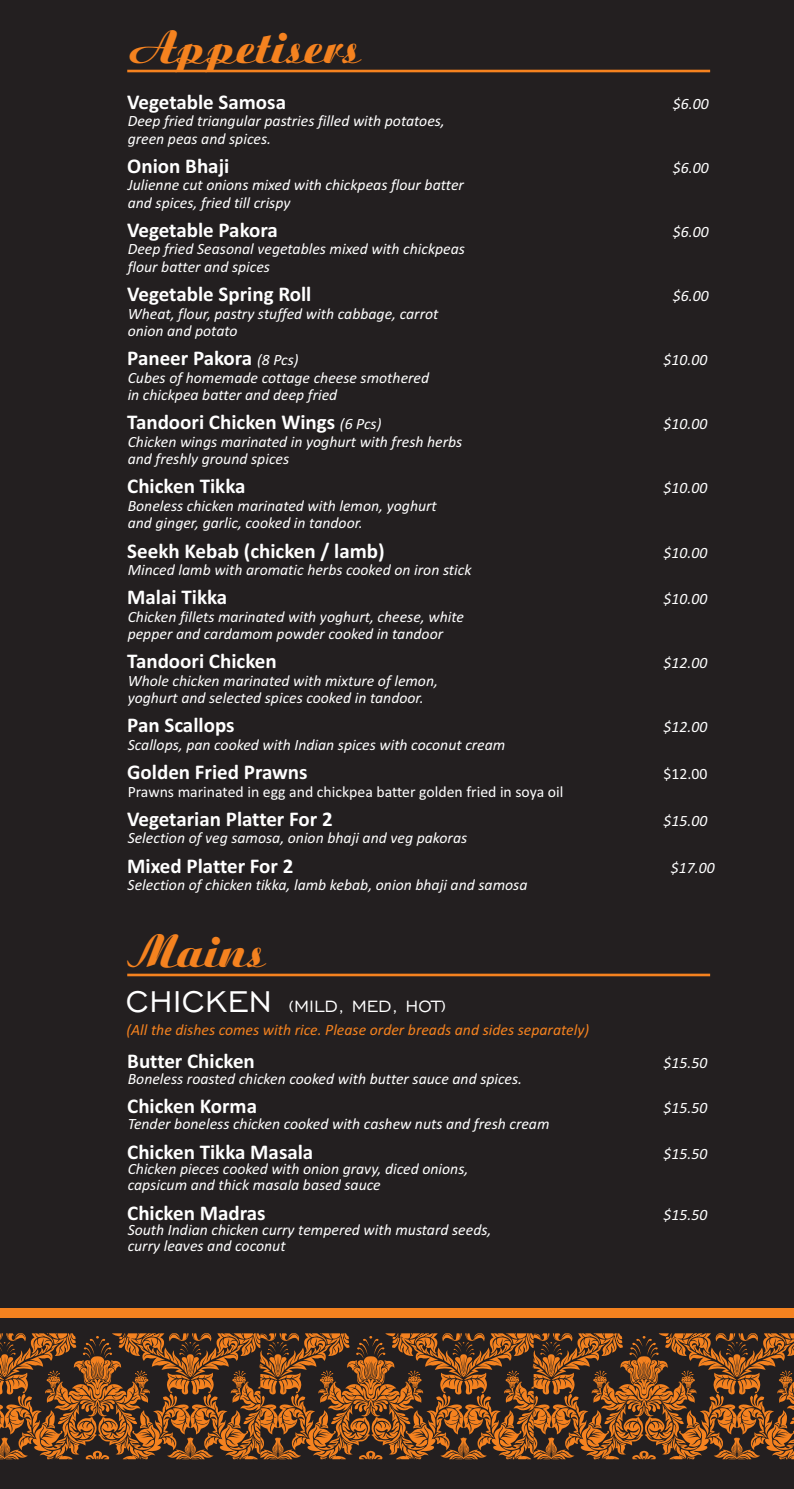
<style>
.page{position:relative;width:794px;height:1489px;background:#fff}
.page>*{position:absolute;margin:0;border:0;box-sizing:border-box;transform-origin:0 0}
.t1{font:700 48.82px "Ceridian";color:#f5821f}
.t2{font:700 21px "Calibri";color:#fff}
.t3{font:21px "Engravers Gothic BT";color:#fff}
.t4{font:italic 15.75px/17.3px "Calibri";color:#fff}
.t5{font:15.75px "Calibri";color:#fff}
.t6{font:italic 15.75px "Calibri";color:#f5821f}
.s1{font-weight:400;font-style:italic;font-size:15.75px}
.s2{font-size:38.5px}
</style>
<div class="page">
<div style="left:0;top:0;width:794px;height:1488px;background:#231f20"></div>
<svg style="left:0;top:1333px;width:794px;height:126px"></svg>
<div style="left:0;top:1307px;width:794px;height:10px;background:#f5821f"></div>
<svg style="left:127px;top:69px;width:584px;height:4px;background:#ac5f1f"></svg>
<svg style="left:127px;top:973px;width:584px;height:4px;background:#ac5f1f"></svg>
<h1 class="t1" style="left:131px;top:24px;width:232px">Appetisers</h1>
<h2 class="t2" style="left:127px;top:93px;width:160px">Vegetable Samosa</h2>
<p class="t4" style="left:673px;top:96px;width:37px">$6.00</p>
<p class="t4" style="left:128px;top:114px;width:319px">Deep fried triangular pastries filled with potatoes, green peas and spices.</p>
<h2 class="t2" style="left:127px;top:157px;width:103px">Onion Bhaji</h2>
<p class="t4" style="left:673px;top:160px;width:37px">$6.00</p>
<p class="t4" style="left:128px;top:178px;width:338px">Julienne cut onions mixed with chickpeas flour batter and spices, fried till crispy</p>
<h2 class="t2" style="left:127px;top:221px;width:152px">Vegetable Pakora</h2>
<p class="t4" style="left:673px;top:224px;width:37px">$6.00</p>
<p class="t4" style="left:128px;top:242px;width:339px">Deep fried Seasonal vegetables mixed with chickpeas flour batter and spices</p>
<h2 class="t2" style="left:127px;top:285px;width:186px">Vegetable Spring Roll</h2>
<p class="t4" style="left:673px;top:288px;width:37px">$6.00</p>
<p class="t4" style="left:128px;top:306px;width:312px">Wheat, flour, pastry stuffed with cabbage, carrot onion and potato</p>
<h2 class="t2" style="left:127px;top:349px;width:173px">Paneer Pakora <span class="s1">(8 Pcs)</span></h2>
<p class="t4" style="left:663px;top:352px;width:45px">$10.00</p>
<p class="t4" style="left:128px;top:370px;width:303px">Cubes of homemade cottage cheese smothered in chickpea batter and deep fried</p>
<h2 class="t2" style="left:127px;top:413px;width:256px">Tandoori Chicken Wings <span class="s1">(6 Pcs)</span></h2>
<p class="t4" style="left:663px;top:417px;width:45px">$10.00</p>
<p class="t4" style="left:128px;top:434px;width:336px">Chicken wings marinated in yoghurt with fresh herbs and freshly ground spices</p>
<h2 class="t2" style="left:127px;top:477px;width:120px">Chicken Tikka</h2>
<p class="t4" style="left:663px;top:481px;width:45px">$10.00</p>
<p class="t4" style="left:128px;top:498px;width:311px">Boneless chicken marinated with lemon, yoghurt and ginger, garlic, cooked in tandoor.</p>
<h2 class="t2" style="left:127px;top:541px;width:259px">Seekh Kebab (chicken / lamb)</h2>
<p class="t4" style="left:663px;top:545px;width:45px">$10.00</p>
<p class="t4" style="left:128px;top:562px;width:345px">Minced lamb with aromatic herbs cooked on iron stick</p>
<h2 class="t2" style="left:127px;top:588px;width:101px">Malai Tikka</h2>
<p class="t4" style="left:663px;top:591px;width:45px">$10.00</p>
<p class="t4" style="left:128px;top:609px;width:338px">Chicken fillets marinated with yoghurt, cheese, white pepper and cardamom powder cooked in tandoor</p>
<h2 class="t2" style="left:127px;top:652px;width:151px">Tandoori Chicken</h2>
<p class="t4" style="left:663px;top:655px;width:45px">$12.00</p>
<p class="t4" style="left:128px;top:673px;width:312px">Whole chicken marinated with mixture of lemon, yoghurt and selected spices cooked in tandoor.</p>
<h2 class="t2" style="left:127px;top:716px;width:109px">Pan Scallops</h2>
<p class="t4" style="left:663px;top:719px;width:45px">$12.00</p>
<p class="t4" style="left:128px;top:737px;width:379px">Scallops, pan cooked with Indian spices with coconut cream</p>
<h2 class="t2" style="left:127px;top:763px;width:182px">Golden Fried Prawns</h2>
<p class="t5" style="left:663px;top:767px;width:45px">$12.00</p>
<p class="t5" style="left:128px;top:784px;width:437px">Prawns marinated in egg and chickpea batter golden fried in soya oil</p>
<h2 class="t2" style="left:127px;top:810px;width:207px">Vegetarian Platter For 2</h2>
<p class="t4" style="left:663px;top:813px;width:45px">$15.00</p>
<p class="t4" style="left:128px;top:830px;width:341px">Selection of veg samosa, onion bhaji and veg pakoras</p>
<h2 class="t2" style="left:127px;top:856px;width:168px">Mixed Platter For 2</h2>
<p class="t4" style="left:671px;top:860px;width:45px">$17.00</p>
<p class="t4" style="left:128px;top:877px;width:401px">Selection of chicken tikka, lamb kebab, onion bhaji and samosa</p>
<h1 class="t1" style="left:132px;top:927px;width:135px">Mains</h1>
<h2 class="t3" style="left:126px;top:995px;width:322px"><span class="s2">CHICKEN</span> (MILD, MED, HOT)</h2>
<p class="t6" style="left:126px;top:1023px;width:464px">(All the dishes comes with rice. Please order breads and sides separately)</p>
<h2 class="t2" style="left:127px;top:1052px;width:129px">Butter Chicken</h2>
<p class="t4" style="left:663px;top:1055px;width:45px">$15.50</p>
<p class="t4" style="left:128px;top:1071px;width:396px">Boneless roasted chicken cooked with butter sauce and spices.</p>
<h2 class="t2" style="left:127px;top:1097px;width:131px">Chicken Korma</h2>
<p class="t4" style="left:663px;top:1100px;width:45px">$15.50</p>
<p class="t4" style="left:128px;top:1116px;width:423px">Tender boneless chicken cooked with cashew nuts and fresh cream</p>
<h2 class="t2" style="left:127px;top:1142px;width:188px">Chicken Tikka Masala</h2>
<p class="t4" style="left:663px;top:1145px;width:45px">$15.50</p>
<p class="t4" style="left:128px;top:1162px;width:342px;line-height:15.8px">Chicken pieces cooked with onion gravy, diced onions, capsicum and thick masala based sauce</p>
<h2 class="t2" style="left:127px;top:1203px;width:140px">Chicken Madras</h2>
<p class="t4" style="left:663px;top:1206px;width:45px">$15.50</p>
<p class="t4" style="left:128px;top:1223px;width:365px;line-height:15.8px">South Indian chicken curry tempered with mustard seeds, curry leaves and coconut</p>
</div>
